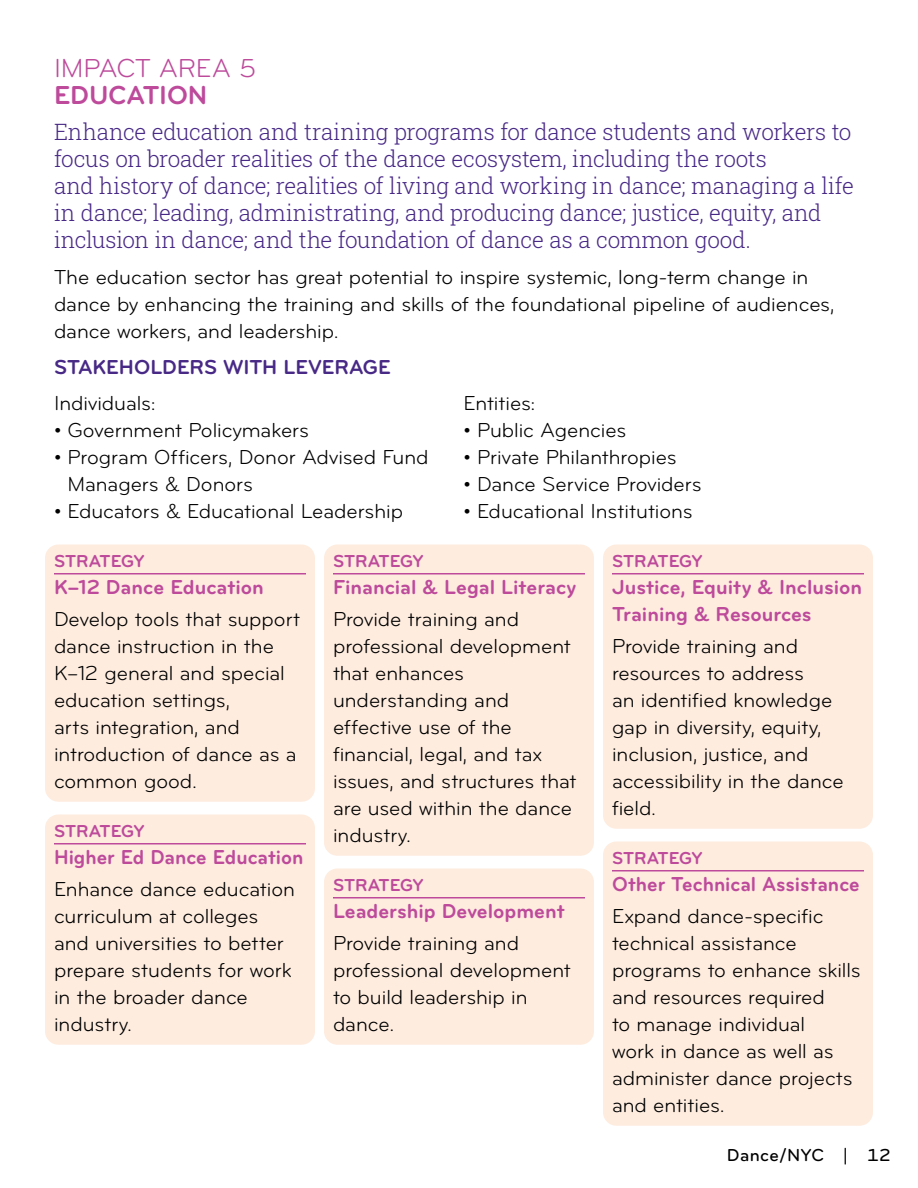
<style>
.page{position:relative;width:918px;height:1188px;background:#fff}
.page>*{position:absolute;margin:0;border:0;box-sizing:border-box;transform-origin:0 0}
.t1{font:27px/27px "Bryant Pro";letter-spacing:-.01em;color:#bd4a9b}
.ACC_Body{font:300 22.5px/27px "Roboto Slab";letter-spacing:-.01em;color:#482986}
.Impact_Box_Body{font:21px/27px "Bryant Pro";color:#000}
.ACC_Body-2{font:21px/27px "Bryant Pro";letter-spacing:-.005em;color:#000}
.Impact_Box_H4{font:700 21px/27px "Bryant Pro";color:#bd4a9b}
.t2{font:700 21px "Bryant Pro";letter-spacing:-.005em;color:#482986}
.Impact_Box_H4_Flag{font:700 18px "Bryant Pro";letter-spacing:-.005em;color:#bd4a9b}
.t3{font:500 18px "Bryant Pro";letter-spacing:.025em;color:#000}
.s1{font-weight:700}
</style>
<div class="page">
<div style="left:45px;top:544px;width:270px;height:36px;background:#feecdf;border-radius:14px"></div>
<div style="left:45px;top:551px;width:270px;height:251px;background:#feecdf;border-radius:14px"></div>
<hr style="left:54px;top:573px;width:252px;height:1px;background:#bd4a9b">
<div style="left:45px;top:814px;width:270px;height:36px;background:#feecdf;border-radius:14px"></div>
<div style="left:45px;top:821px;width:270px;height:224px;background:#feecdf;border-radius:14px"></div>
<hr style="left:54px;top:843px;width:252px;height:1px;background:#bd4a9b">
<div style="left:324px;top:544px;width:270px;height:36px;background:#feecdf;border-radius:14px"></div>
<div style="left:324px;top:551px;width:270px;height:305px;background:#feecdf;border-radius:14px"></div>
<hr style="left:333px;top:573px;width:252px;height:1px;background:#bd4a9b">
<div style="left:324px;top:868px;width:270px;height:36px;background:#feecdf;border-radius:14px"></div>
<div style="left:324px;top:875px;width:270px;height:170px;background:#feecdf;border-radius:14px"></div>
<hr style="left:333px;top:897px;width:252px;height:1px;background:#bd4a9b">
<div style="left:603px;top:544px;width:270px;height:36px;background:#feecdf;border-radius:14px"></div>
<div style="left:603px;top:551px;width:270px;height:278px;background:#feecdf;border-radius:14px"></div>
<hr style="left:612px;top:573px;width:252px;height:1px;background:#bd4a9b">
<div style="left:603px;top:842px;width:270px;height:36px;background:#feecdf;border-radius:14px"></div>
<div style="left:603px;top:848px;width:270px;height:278px;background:#feecdf;border-radius:14px"></div>
<hr style="left:612px;top:870px;width:252px;height:2px;background:#bd4a9b">
<h2 class="t1" style="left:54px;top:54px;width:204px">IMPACT AREA 5<br><span class="s1">EDUCATION</span></h2>
<p class="ACC_Body" style="left:54px;top:117px;width:801px">Enhance education and training programs for dance students and workers to focus on broader realities of the dance ecosystem, including the roots<br>and history of dance; realities of living and working in dance; managing a life in dance; leading, administrating, and producing dance; justice, equity, and inclusion in dance; and the foundation of dance as a common good.</p>
<p class="ACC_Body-2" style="left:54px;top:263px;width:782px">The education sector has great potential to inspire systemic, long-term change in dance by enhancing the training and skills of the foundational pipeline of audiences, dance workers, and leadership.</p>
<h4 class="t2" style="left:54px;top:353px;width:338px">STAKEHOLDERS WITH LEVERAGE</h4>
<p class="ACC_Body-2" style="left:54px;top:389px;width:103px">Individuals:</p>
<p class="ACC_Body-2" style="left:54px;top:416px;width:256px">• Government Policymakers</p>
<p class="ACC_Body-2" style="left:68px;top:443px;width:363px;text-indent:-14px">• Program Officers, Donor Advised Fund<br>Managers &amp; Donors</p>
<p class="ACC_Body-2" style="left:54px;top:497px;width:351px">• Educators &amp; Educational Leadership</p>
<p class="ACC_Body-2" style="left:464px;top:389px;width:73px">Entities:</p>
<p class="ACC_Body-2" style="left:464px;top:416px;width:164px">• Public Agencies</p>
<p class="ACC_Body-2" style="left:464px;top:443px;width:215px">• Private Philanthropies</p>
<p class="ACC_Body-2" style="left:464px;top:470px;width:240px">• Dance Service Providers</p>
<p class="ACC_Body-2" style="left:464px;top:497px;width:231px">• Educational Institutions</p>
<p class="Impact_Box_H4_Flag" style="left:54px;top:550px;width:92px">STRATEGY</p>
<p class="Impact_Box_H4" style="left:54px;top:574px;width:211px">K–12 Dance Education</p>
<p class="Impact_Box_Body" style="left:54px;top:605px;width:248px">Develop tools that support dance instruction in the<br>K–12 general and special education settings,<br>arts integration, and introduction of dance as a common good.</p>
<p class="Impact_Box_H4_Flag" style="left:54px;top:820px;width:92px">STRATEGY</p>
<p class="Impact_Box_H4" style="left:54px;top:844px;width:251px">Higher Ed Dance Education</p>
<p class="Impact_Box_Body" style="left:54px;top:875px;width:242px">Enhance dance education curriculum at colleges and universities to better prepare students for work in the broader dance industry.</p>
<p class="Impact_Box_H4_Flag" style="left:333px;top:550px;width:92px">STRATEGY</p>
<p class="Impact_Box_H4" style="left:333px;top:574px;width:245px">Financial &amp; Legal Literacy</p>
<p class="Impact_Box_Body" style="left:333px;top:605px;width:245px">Provide training and professional development that enhances understanding and effective use of the financial, legal, and tax issues, and structures that are used within the dance industry.</p>
<p class="Impact_Box_H4_Flag" style="left:333px;top:874px;width:92px">STRATEGY</p>
<p class="Impact_Box_H4" style="left:333px;top:898px;width:233px">Leadership Development</p>
<p class="Impact_Box_Body" style="left:333px;top:929px;width:239px">Provide training and professional development to build leadership in dance.</p>
<p class="Impact_Box_H4_Flag" style="left:612px;top:550px;width:92px">STRATEGY</p>
<p class="Impact_Box_H4" style="left:612px;top:574px;width:252px">Justice, Equity &amp; Inclusion<br>Training &amp; Resources</p>
<p class="Impact_Box_Body" style="left:612px;top:632px;width:233px">Provide training and resources to address<br>an identified knowledge gap in diversity, equity, inclusion, justice, and accessibility in the dance field.</p>
<p class="Impact_Box_H4_Flag" style="left:612px;top:847px;width:92px">STRATEGY</p>
<p class="Impact_Box_H4" style="left:612px;top:871px;width:249px">Other Technical Assistance</p>
<p class="Impact_Box_Body" style="left:612px;top:902px;width:250px">Expand dance-specific technical assistance programs to enhance skills and resources required<br>to manage individual<br>work in dance as well as administer dance projects and entities.</p>
<p class="t3" style="left:727px;top:1144px;width:166px">Dance/NYC | 12</p>
</div>
